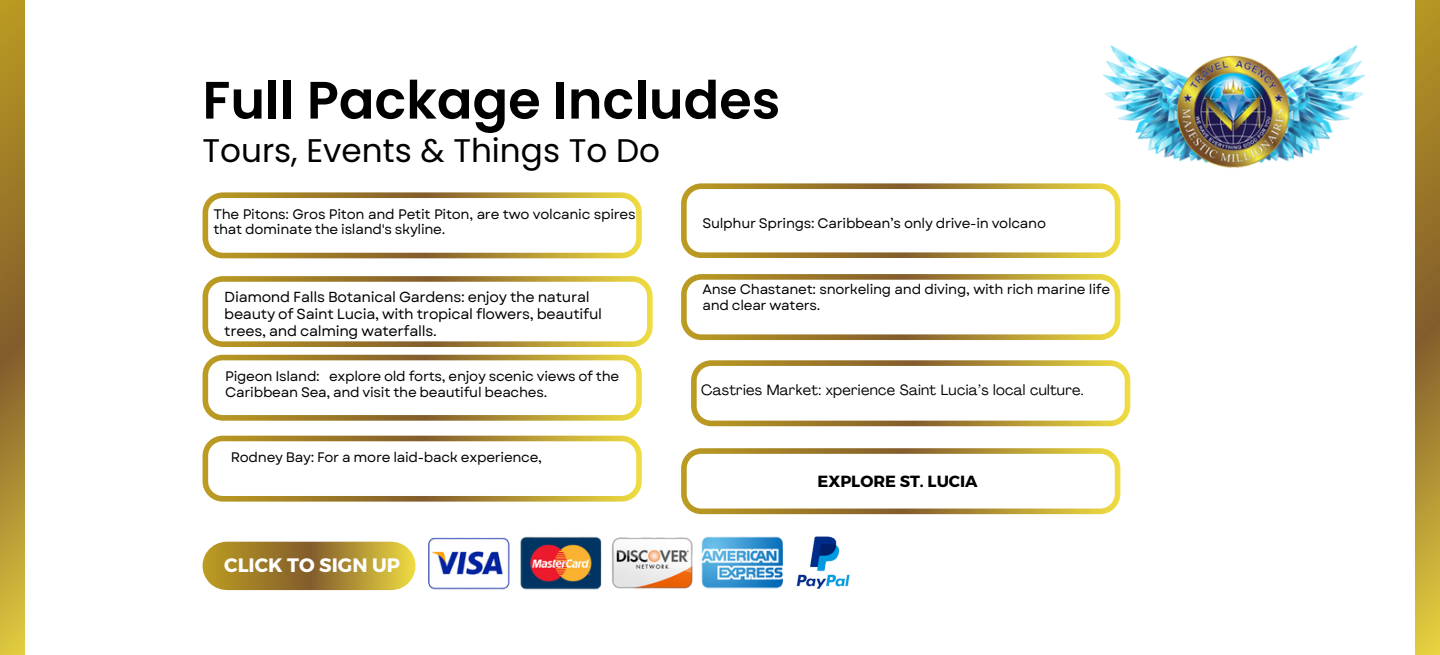
<style>
.page{position:relative;width:1440px;height:655px;background:#fff}
.page>*{position:absolute;margin:0;border:0;box-sizing:border-box;transform-origin:0 0}
.t1{font:600 52.65px "Poppins";color:#000}
.t2{font:32.7px "Poppins";color:#000}
.t3{font:700 19.5px "Montserrat";color:#fff}
.t4{font:700 16.2px "Montserrat";color:#000}
.t5{font:14.7px "Agrandir";letter-spacing:.02em;color:#000}
.t6{font:14.55px/16.8px "Garet";letter-spacing:-.02em;color:#000}
.t7{font:13.8px/15.8px "Garet";letter-spacing:-.02em;color:#000}
</style>
<div class="page">
<svg style="left:203px;top:192px;width:439px;height:66px"></svg>
<svg style="left:203px;top:276px;width:449px;height:71px"></svg>
<svg style="left:203px;top:355px;width:439px;height:66px"></svg>
<svg style="left:203px;top:436px;width:439px;height:65px"></svg>
<svg style="left:681px;top:183px;width:439px;height:75px"></svg>
<svg style="left:681px;top:274px;width:439px;height:66px"></svg>
<svg style="left:691px;top:360px;width:439px;height:66px"></svg>
<svg style="left:681px;top:448px;width:439px;height:66px"></svg>
<svg style="left:0;top:0;width:25px;height:655px;background:#a6862d"></svg>
<svg style="left:1415px;top:0;width:25px;height:655px;background:#a8882e"></svg>
<img style="left:1086px;top:45px;width:279px;height:170px">
<svg style="left:227px;top:541px;width:164px;height:49px;background:#a38231"></svg>
<img style="left:796px;top:536px;width:54px;height:53px">
<img style="left:428px;top:511px;width:355px;height:79px">
<p class="t1" style="left:202px;top:63px;width:579px">Full Package Includes</p>
<h1 class="t2" style="left:202px;top:128px;width:459px">Tours, Events &amp; Things To Do</h1>
<p class="t7" style="left:213px;top:206px;width:424px">The Pitons: Gros Piton and Petit Piton, are two volcanic spires that dominate the island's skyline.</p>
<p class="t6" style="left:224px;top:289px;width:379px">Diamond Falls Botanical Gardens: enjoy the natural beauty of Saint Lucia, with tropical flowers, beautiful trees, and calming waterfalls.</p>
<p class="t7" style="left:225px;top:368px;width:396px">Pigeon Island: explore old forts, enjoy scenic views of the<br>Caribbean Sea, and visit the beautiful beaches.</p>
<p class="t7" style="left:231px;top:449px;width:313px">Rodney Bay: For a more laid-back experience,</p>
<p class="t3" style="left:224px;top:552px;width:177px">CLICK TO SIGN UP</p>
<p class="t7" style="left:702px;top:215px;width:345px">Sulphur Springs: Caribbean’s only drive-in volcano</p>
<h5 class="t7" style="left:702px;top:281px;width:409px">Anse Chastanet: snorkeling and diving, with rich marine life and clear waters.</h5>
<h2 class="t5" style="left:701px;top:384px;width:384px">Castries Market: xperience Saint Lucia’s local culture.</h2>
<h4 class="t4" style="left:818px;top:470px;width:162px">EXPLORE ST. LUCIA</h4>
</div>
